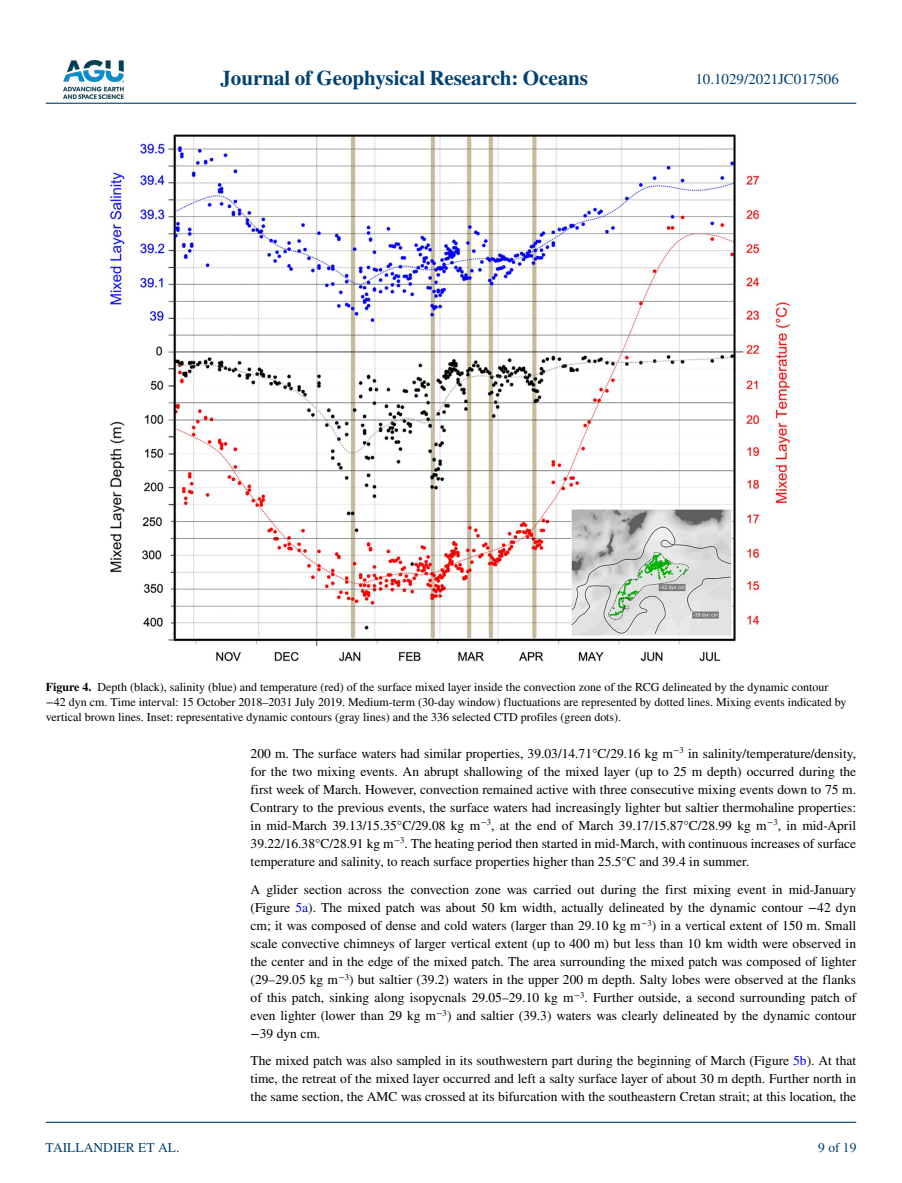
<style>
.page{position:relative;width:902px;height:1183px;background:#fff}
.page>*{position:absolute;margin:0;border:0;box-sizing:border-box;transform-origin:0 0}
.t1{font:700 21px "STIX";color:#004174}
.t2{font:15px "STIX";color:#004174}
.t3{font:13.5px/18px "STIX";color:#000;text-align:justify}
.t4{font:13.5px "STIX";color:#004174}
.t5{font:12px/15px "STIX";color:#000}
.s1{font-weight:700}
.s2{color:#00f}
</style>
<div class="page">
<img style="left:63px;top:60px;width:60px;height:39px">
<hr style="left:46px;top:103px;width:810px;height:1px;background:#004174">
<hr style="left:46px;top:1121px;width:810px;height:1px;background:#004174">
<img style="left:110px;top:134px;width:680px;height:527px">
<h1 class="t1" style="left:220px;top:66px;width:369px">Journal of Geophysical Research: Oceans</h1>
<p class="t2" style="left:695px;top:69px;width:145px">10.1029/2021JC017506</p>
<p class="t5" style="left:46px;top:679px;width:802px"><span class="s1">Figure 4.</span> Depth (black), salinity (blue) and temperature (red) of the surface mixed layer inside the convection zone of the RCG delineated by the dynamic contour −42 dyn cm. Time interval: 15 October 2018–2031 July 2019. Medium-term (30-day window) fluctuations are represented by dotted lines. Mixing events indicated by vertical brown lines. Inset: representative dynamic contours (gray lines) and the 336 selected CTD profiles (green dots).</p>
<p class="t4" style="left:45px;top:1138px;width:135px">TAILLANDIER ET AL.</p>
<p class="t3" style="left:250px;top:744px;width:607px">200 m. The surface waters had similar properties, 39.03/14.71°C/29.16 kg m<sup>−3</sup> in salinity/temperature/density, for the two mixing events. An abrupt shallowing of the mixed layer (up to 25 m depth) occurred during the first week of March. However, convection remained active with three consecutive mixing events down to 75 m.<br>Contrary to the previous events, the surface waters had increasingly lighter but saltier thermohaline properties: in mid-March 39.13/15.35°C/29.08 kg m<sup>−3</sup>, at the end of March 39.17/15.87°C/28.99 kg m<sup>−3</sup>, in mid-April 39.22/16.38°C/28.91 kg m<sup>−3</sup>. The heating period then started in mid-March, with continuous increases of surface temperature and salinity, to reach surface properties higher than 25.5°C and 39.4 in summer.</p>
<p class="t3" style="left:250px;top:881px;width:607px">A glider section across the convection zone was carried out during the first mixing event in mid-January (Figure <span class="s2">5a</span>). The mixed patch was about 50 km width, actually delineated by the dynamic contour −42 dyn cm; it was composed of dense and cold waters (larger than 29.10 kg m<sup>−3</sup>) in a vertical extent of 150 m. Small scale convective chimneys of larger vertical extent (up to 400 m) but less than 10 km width were observed in the center and in the edge of the mixed patch. The area surrounding the mixed patch was composed of lighter (29–29.05 kg m<sup>−3</sup>) but saltier (39.2) waters in the upper 200 m depth. Salty lobes were observed at the flanks of this patch, sinking along isopycnals 29.05–29.10 kg m<sup>−3</sup>. Further outside, a second surrounding patch of even lighter (lower than 29 kg m<sup>−3</sup>) and saltier (39.3) waters was clearly delineated by the dynamic contour −39 dyn cm.</p>
<p class="t3" style="left:250px;top:1052px;width:607px">The mixed patch was also sampled in its southwestern part during the beginning of March (Figure <span class="s2">5b</span>). At that time, the retreat of the mixed layer occurred and left a salty surface layer of about 30 m depth. Further north in the same section, the AMC was crossed at its bifurcation with the southeastern Cretan strait; at this location, the</p>
<p class="t4" style="left:818px;top:1138px;width:40px">9 of 19</p>
</div>
